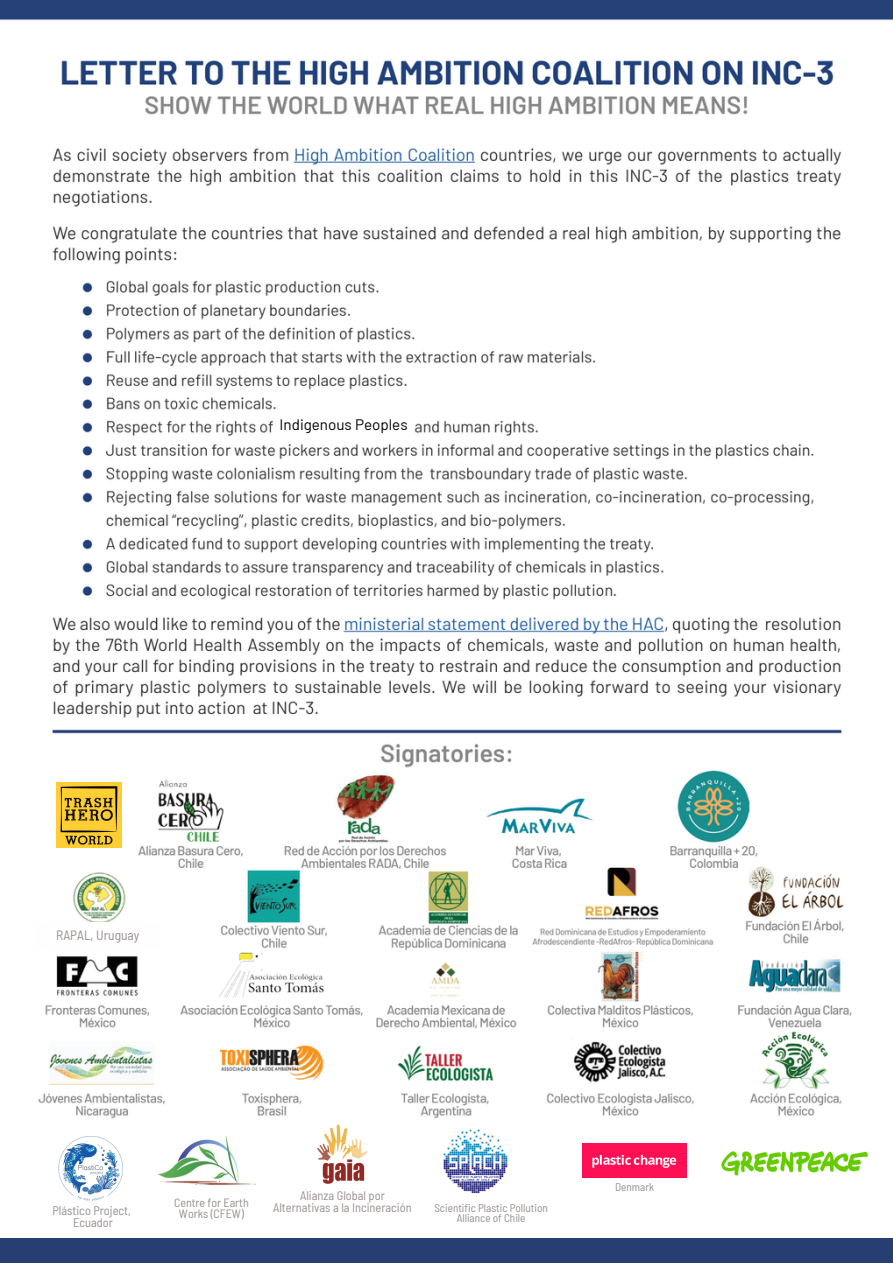
<style>
.page{position:relative;width:893px;height:1264px;background:#fff}
.page>*{position:absolute;margin:0;border:0;box-sizing:border-box;transform-origin:0 0}
.t1{font:15.15px "Barlow";color:#000}
.t2{font:semi-condensed 13.5px "Barlow";color:#968f8c}
.t3{font:semi-condensed 12.45px/11.4px "Barlow";color:#968f8c;text-align:center}
.t4{font:semi-condensed 12px/10.9px "Barlow";color:#968f8c;text-align:center}
.t5{font:semi-condensed 11.25px/10.2px "Barlow";color:#968f8c;text-align:center}
</style>
<div class="page">
<img style="left:0;top:0;width:892px;height:1119px">
<div style="left:0;top:1238px;width:892px;height:24px;background:#273e73"></div>
<img style="left:58px;top:1136px;width:65px;height:65px">
<div style="left:34px;top:922px;width:127px;height:27px;background:#fefefe"></div>
<img style="left:158px;top:1136px;width:98px;height:50px">
<img style="left:317px;top:1124px;width:51px;height:60px">
<img style="left:56px;top:782px;width:66px;height:65px">
<img style="left:443px;top:1129px;width:65px;height:65px">
<img style="left:721px;top:1151px;width:146px;height:23px">
<img style="left:583px;top:1143px;width:103px;height:34px">
<div style="left:273px;top:413px;width:141px;height:24px;background:#fff;border-radius:6px"></div>
<p class="t1" style="left:279px;top:415px;width:130px">Indigenous Peoples</p>
<p class="t2" style="left:56px;top:926px;width:85px">RAPAL, Uruguay</p>
<p class="t3" style="left:52px;top:1204px;width:80px">Plástico Project,</p>
<p class="t3" style="left:73px;top:1215px;width:41px">Ecuador</p>
<p class="t4" style="left:174px;top:1196px;width:76px">Centre for Earth<br>Works (CFEW)</p>
<p class="t3" style="left:273px;top:1189px;width:140px">Alianza Global por<br>Alternativas a la Incineración</p>
<p class="t5" style="left:434px;top:1202px;width:115px">Scientific Plastic Pollution<br>Alliance of Chile</p>
<p class="t5" style="left:615px;top:1181px;width:40px">Denmark</p>
</div>
